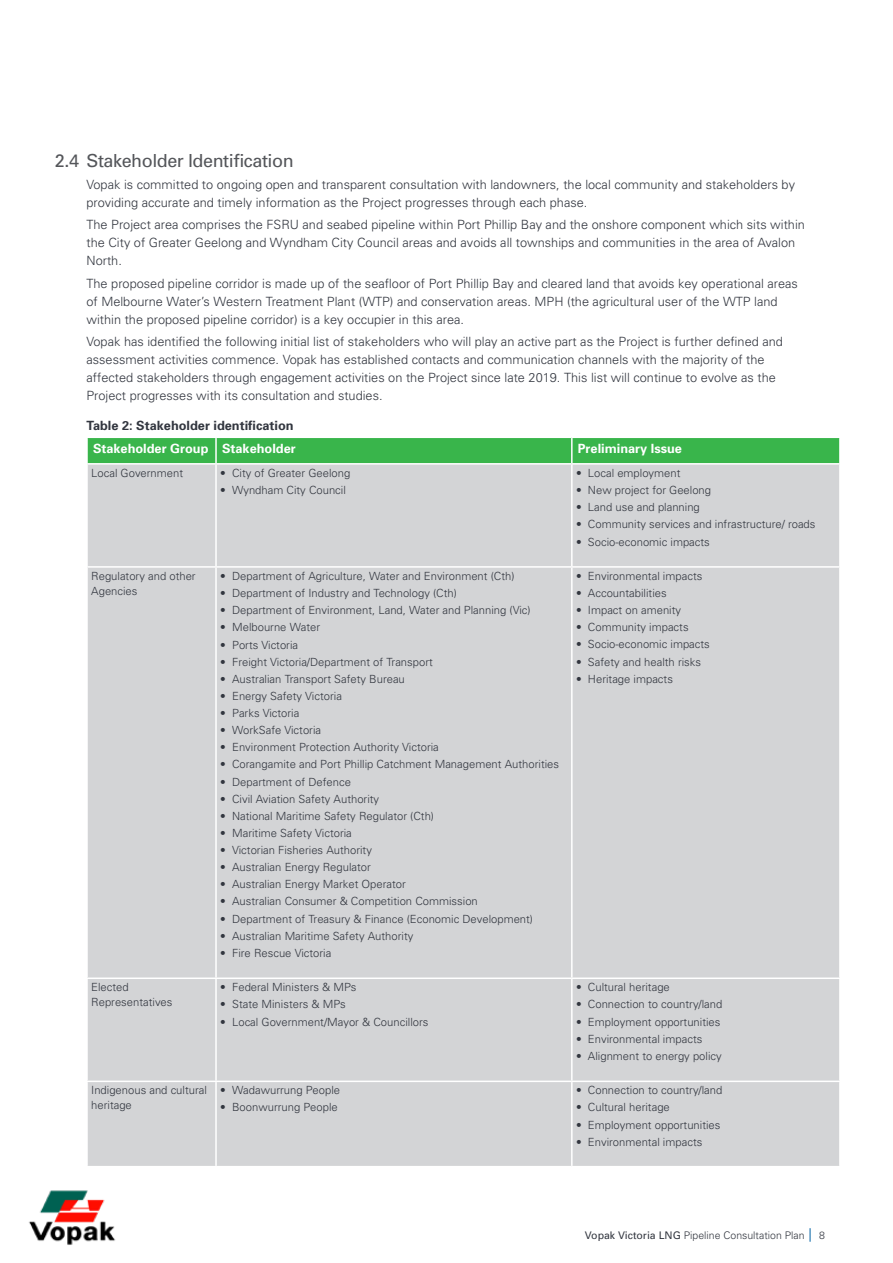
<style>
.page{position:relative;width:893px;height:1263px;background:#fff}
.page>*{position:absolute;margin:0;border:0;box-sizing:border-box;transform-origin:0 0}
.t1{font:18px "Univers";letter-spacing:-.025em;color:#54565a}
.t2{font:300 12.75px/18px "Univers";color:#32363f}
.t3{font:700 12.75px "Univers";color:#fff}
.t4{font:700 12.75px "Univers";color:#32363f}
.t5{font:300 11.25px/15px "Univers";color:#32363f}
.t6{font:300 10.5px "Univers";color:#32363f}
.s1{font-weight:400}
</style>
<div class="page">
<img style="left:28px;top:1190px;width:88px;height:55px">
<svg style="left:810px;top:1228px;width:1px;height:14px"></svg>
<div style="left:88px;top:438px;width:751px;height:25px;background:#39b54b"></div>
<div style="left:88px;top:465px;width:751px;height:701px;background:#d3d4d6"></div>
<hr style="left:215px;top:438px;width:2px;height:25px;background:#fff">
<hr style="left:571px;top:438px;width:2px;height:25px;background:#fff">
<hr style="left:215px;top:465px;width:2px;height:101px;background:#fff">
<hr style="left:571px;top:465px;width:2px;height:101px;background:#fff">
<hr style="left:86px;top:566px;width:130px;height:2px;background:#fff">
<hr style="left:216px;top:566px;width:356px;height:2px;background:#fff">
<hr style="left:215px;top:568px;width:2px;height:409px;background:#fff">
<hr style="left:572px;top:566px;width:269px;height:2px;background:#fff">
<hr style="left:571px;top:568px;width:2px;height:409px;background:#fff">
<hr style="left:86px;top:977px;width:130px;height:2px;background:#fff">
<hr style="left:216px;top:977px;width:356px;height:2px;background:#fff">
<hr style="left:215px;top:979px;width:2px;height:101px;background:#fff">
<hr style="left:572px;top:977px;width:269px;height:2px;background:#fff">
<hr style="left:571px;top:979px;width:2px;height:101px;background:#fff">
<hr style="left:86px;top:1080px;width:130px;height:2px;background:#fff">
<hr style="left:216px;top:1080px;width:356px;height:2px;background:#fff">
<hr style="left:215px;top:1082px;width:2px;height:84px;background:#fff">
<hr style="left:572px;top:1080px;width:269px;height:2px;background:#fff">
<hr style="left:571px;top:1082px;width:2px;height:84px;background:#fff">
<h1 class="t1" style="left:55px;top:150px;width:240px">2.4 Stakeholder Identification</h1>
<p class="t2" style="left:86px;top:175px;width:710px">Vopak is committed to ongoing open and transparent consultation with landowners, the local community and stakeholders by providing accurate and timely information as the Project progresses through each phase.</p>
<p class="t2" style="left:86px;top:216px;width:720px">The Project area comprises the FSRU and seabed pipeline within Port Phillip Bay and the onshore component which sits within the City of Greater Geelong and Wyndham City Council areas and avoids all townships and communities in the area of Avalon<br>North.</p>
<p class="t2" style="left:86px;top:274px;width:713px">The proposed pipeline corridor is made up of the seafloor of Port Phillip Bay and cleared land that avoids key operational areas of Melbourne Water’s Western Treatment Plant (WTP) and conservation areas. MPH (the agricultural user of the WTP land within the proposed pipeline corridor) is a key occupier in this area.</p>
<p class="t2" style="left:86px;top:332px;width:698px">Vopak has identified the following initial list of stakeholders who will play an active part as the Project is further defined and assessment activities commence. Vopak has established contacts and communication channels with the majority of the affected stakeholders through engagement activities on the Project since late 2019. This list will continue to evolve as the Project progresses with its consultation and studies.</p>
<p class="t4" style="left:86px;top:417px;width:209px">Table 2: Stakeholder identification</p>
<p class="t3" style="left:93px;top:441px;width:204px">Stakeholder Group Stakeholder</p>
<p class="t3" style="left:578px;top:441px;width:106px">Preliminary Issue</p>
<p class="t5" style="left:91px;top:465px;width:93px">Local Government</p>
<p class="t5" style="left:220px;top:465px;width:132px">• City of Greater Geelong</p>
<p class="t5" style="left:220px;top:483px;width:127px">• Wyndham City Council</p>
<p class="t5" style="left:576px;top:465px;width:106px">• Local employment</p>
<p class="t5" style="left:576px;top:483px;width:137px">• New project for Geelong</p>
<p class="t5" style="left:576px;top:500px;width:125px">• Land use and planning</p>
<p class="t5" style="left:576px;top:517px;width:241px">• Community services and infrastructure/ roads</p>
<p class="t5" style="left:576px;top:534px;width:135px">• Socio-economic impacts</p>
<p class="t5" style="left:91px;top:569px;width:106px">Regulatory and other<br>Agencies</p>
<p class="t5" style="left:220px;top:569px;width:296px">• Department of Agriculture, Water and Environment (Cth)</p>
<p class="t5" style="left:220px;top:586px;width:238px">• Department of Industry and Technology (Cth)</p>
<p class="t5" style="left:220px;top:603px;width:312px">• Department of Environment, Land, Water and Planning (Vic)</p>
<p class="t5" style="left:220px;top:620px;width:101px">• Melbourne Water</p>
<p class="t5" style="left:220px;top:637px;width:79px">• Ports Victoria</p>
<p class="t5" style="left:220px;top:654px;width:214px">• Freight Victoria/Department of Transport</p>
<p class="t5" style="left:220px;top:671px;width:186px">• Australian Transport Safety Bureau</p>
<p class="t5" style="left:220px;top:688px;width:123px">• Energy Safety Victoria</p>
<p class="t5" style="left:220px;top:705px;width:81px">• Parks Victoria</p>
<p class="t5" style="left:220px;top:723px;width:102px">• WorkSafe Victoria</p>
<p class="t5" style="left:220px;top:740px;width:220px">• Environment Protection Authority Victoria</p>
<p class="t5" style="left:220px;top:757px;width:340px">• Corangamite and Port Phillip Catchment Management Authorities</p>
<p class="t5" style="left:220px;top:774px;width:132px">• Department of Defence</p>
<p class="t5" style="left:220px;top:791px;width:160px">• Civil Aviation Safety Authority</p>
<p class="t5" style="left:220px;top:808px;width:215px">• National Maritime Safety Regulator (Cth)</p>
<p class="t5" style="left:220px;top:825px;width:133px">• Maritime Safety Victoria</p>
<p class="t5" style="left:220px;top:842px;width:153px">• Victorian Fisheries Authority</p>
<p class="t5" style="left:220px;top:860px;width:152px">• Australian Energy Regulator</p>
<p class="t5" style="left:220px;top:877px;width:187px">• Australian Energy Market Operator</p>
<p class="t5" style="left:220px;top:894px;width:259px">• Australian Consumer &amp; Competition Commission</p>
<p class="t5" style="left:220px;top:911px;width:314px">• Department of Treasury &amp; Finance (Economic Development)</p>
<p class="t5" style="left:220px;top:928px;width:195px">• Australian Maritime Safety Authority</p>
<p class="t5" style="left:220px;top:945px;width:113px">• Fire Rescue Victoria</p>
<p class="t5" style="left:91px;top:980px;width:83px">Elected<br>Representatives</p>
<p class="t5" style="left:220px;top:980px;width:138px">• Federal Ministers &amp; MPs</p>
<p class="t5" style="left:220px;top:997px;width:127px">• State Ministers &amp; MPs</p>
<p class="t5" style="left:220px;top:1014px;width:210px">• Local Government/Mayor &amp; Councillors</p>
<p class="t5" style="left:91px;top:1083px;width:117px">Indigenous and cultural heritage</p>
<p class="t5" style="left:220px;top:1083px;width:121px">• Wadawurrung People</p>
<p class="t5" style="left:220px;top:1100px;width:119px">• Boonwurrung People</p>
<p class="t5" style="left:576px;top:568px;width:128px">• Environmental impacts</p>
<p class="t5" style="left:576px;top:586px;width:92px">• Accountabilities</p>
<p class="t5" style="left:576px;top:603px;width:107px">• Impact on amenity</p>
<p class="t5" style="left:576px;top:620px;width:114px">• Community impacts</p>
<p class="t5" style="left:576px;top:637px;width:135px">• Socio-economic impacts</p>
<p class="t5" style="left:576px;top:654px;width:127px">• Safety and health risks</p>
<p class="t5" style="left:576px;top:671px;width:98px">• Heritage impacts</p>
<p class="t5" style="left:576px;top:980px;width:95px">• Cultural heritage</p>
<p class="t5" style="left:576px;top:997px;width:148px">• Connection to country/land</p>
<p class="t5" style="left:576px;top:1014px;width:146px">• Employment opportunities</p>
<p class="t5" style="left:576px;top:1031px;width:128px">• Environmental impacts</p>
<p class="t5" style="left:576px;top:1048px;width:147px">• Alignment to energy policy</p>
<p class="t5" style="left:576px;top:1083px;width:148px">• Connection to country/land</p>
<p class="t5" style="left:576px;top:1100px;width:95px">• Cultural heritage</p>
<p class="t5" style="left:576px;top:1117px;width:146px">• Employment opportunities</p>
<p class="t5" style="left:576px;top:1134px;width:128px">• Environmental impacts</p>
<p class="t6" style="left:585px;top:1229px;width:221px"><span class="s1">Vopak Victoria LNG</span> Pipeline Consultation Plan</p>
<p class="t6" style="left:819px;top:1229px;width:7px">8</p>
</div>
